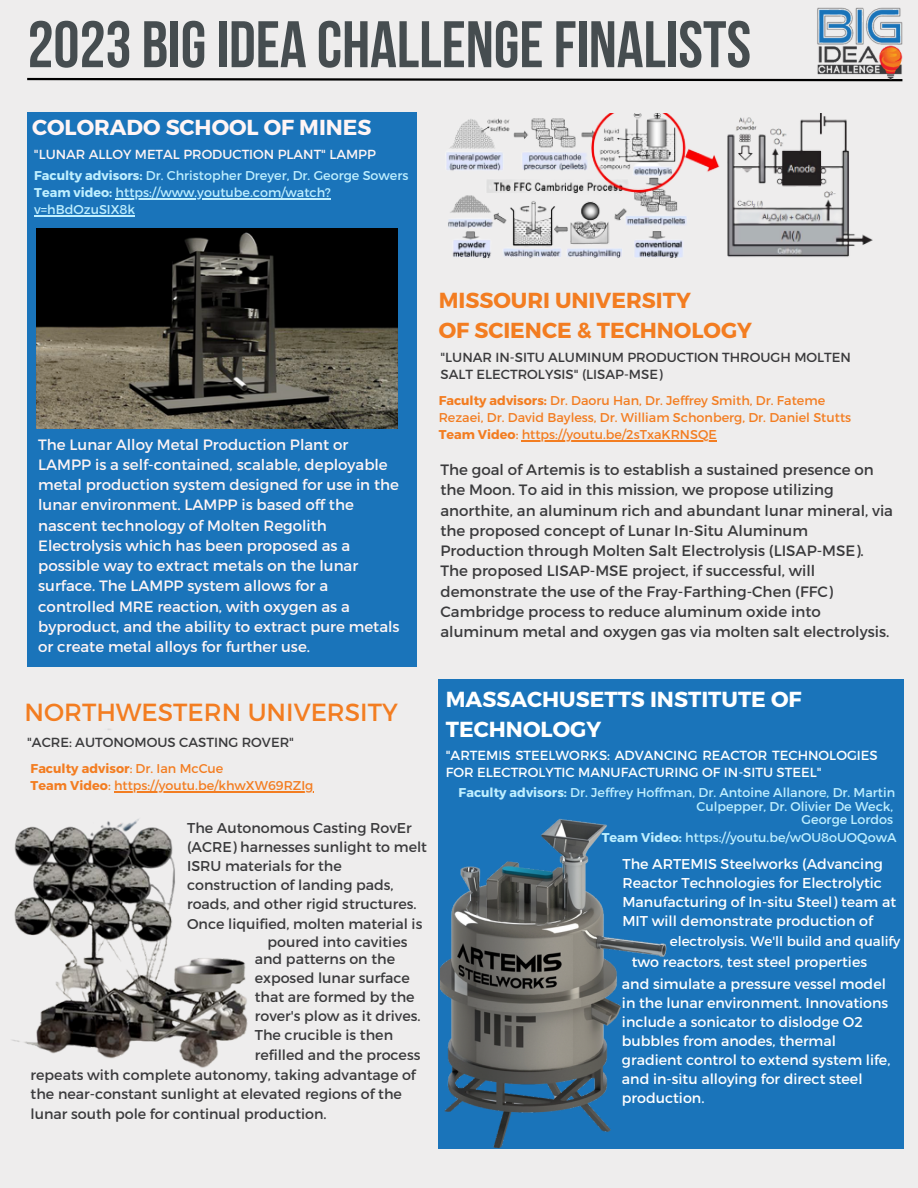
<style>
.page{position:relative;width:918px;height:1188px;background:#eeeded}
.page>*{position:absolute;margin:0;border:0;box-sizing:border-box;transform-origin:0 0}
.t1{font:65.7px "Bebas Neue Cyrillic";color:#464d50}
.t2{font:24.75px "Montserrat";color:#f37d21}
.t3{font:700 21.75px/30.3px "Montserrat";color:#f37d21}
.t4{font:700 21.75px/30.3px "Montserrat";color:#fff}
.t5{font:700 21.75px "Montserrat";color:#fff5f5}
.t6{font:15px/20.2px "Montserrat";color:#3a3a3c}
.t7{font:15px/20.2px "Montserrat";color:#fff5f5}
.t8{font:14.25px/19.2px "Montserrat";color:#3a3a3c}
.t9{font:14.25px/19.2px "Montserrat";color:#fff}
.t10{font:13.5px "Montserrat";color:#fff}
.t11{font:13.2px/17.5px "Montserrat";color:#3a3a3c}
.t12{font:13.2px/17.5px "Montserrat";color:#fff}
.t13{font:13.2px "Montserrat";color:#fff5f5}
.t14{font:12.75px/17px "Montserrat";color:#beefff}
.t15{font:12.75px/17px "Montserrat";color:#f37d21}
.s1{font-weight:700}
</style>
<div class="page">
<svg style="left:27px;top:77px;width:876px;height:5px"></svg>
<div style="left:27px;top:113px;width:390px;height:553px;background:#1a74ba"></div>
<img style="left:816px;top:8px;width:87px;height:72px">
<img style="left:36px;top:228px;width:361px;height:201px">
<img style="left:446px;top:114px;width:427px;height:145px">
<div style="left:439px;top:680px;width:465px;height:469px;background:#1a74ba"></div>
<hr style="left:116px;top:198px;width:215px;height:1px;background:#beefff">
<hr style="left:34px;top:215px;width:101px;height:1px;background:#beefff">
<hr style="left:522px;top:440px;width:195px;height:1px;background:#f37d21">
<img style="left:440px;top:819px;width:227px;height:329px">
<hr style="left:114px;top:791px;width:199px;height:1px;background:#f37d21">
<img style="left:12px;top:729px;width:277px;height:339px">
<h1 class="t1" style="left:27px;top:18px;width:725px">2023 BIGIDEA CHALLENGEFINALISTS</h1>
<h3 class="t5" style="left:32px;top:114px;width:341px">COLORADO SCHOOL OF MINES</h3>
<p class="t13" style="left:34px;top:146px;width:344px">"LUNAR ALLOY METAL PRODUCTION PLANT" LAMPP</p>
<p class="t14" style="left:34px;top:167px;width:376px"><span class="s1">Faculty advisors:</span> Dr. Christopher Dreyer, Dr. George Sowers<br><span class="s1">Team video:</span> https://www.youtube.com/watch? v=hBdOzuSIX8k</p>
<p class="t7" style="left:38px;top:433px;width:363px">The Lunar Alloy Metal Production Plant or LAMPP is a self-contained, scalable, deployable metal production system designed for use in the lunar environment. LAMPP is based off the nascent technology of Molten Regolith Electrolysis which has been proposed as a possible way to extract metals on the lunar surface. The LAMPP system allows for a controlled MRE reaction, with oxygen as a byproduct, and the ability to extract pure metals or create metal alloys for further use.</p>
<h3 class="t3" style="left:439px;top:284px;width:315px">MISSOURI UNIVERSITY<br>OF SCIENCE &amp; TECHNOLOGY</h3>
<p class="t11" style="left:440px;top:347px;width:412px">"LUNAR IN-SITU ALUMINUM PRODUCTION THROUGH MOLTEN<br>SALT ELECTROLYSIS" (LISAP-MSE)</p>
<p class="t15" style="left:439px;top:391px;width:414px"><span class="s1">Faculty advisors:</span> Dr. Daoru Han, Dr. Jeffrey Smith, Dr. Fateme<br>Rezaei, Dr. David Bayless, Dr. William Schonberg, Dr. Daniel Stutts<br><span class="s1">Team Video</span>: https://youtu.be/2sTxaKRNSQE</p>
<p class="t6" style="left:440px;top:459px;width:454px">The goal of Artemis is to establish a sustained presence on the Moon. To aid in this mission, we propose utilizing anorthite, an aluminum rich and abundant lunar mineral, via the proposed concept of Lunar In-Situ Aluminum Production through Molten Salt Electrolysis (LISAP-MSE).<br>The proposed LISAP-MSE project, if successful, will demonstrate the use of the Fray-Farthing-Chen (FFC)<br>Cambridge process to reduce aluminum oxide into aluminum metal and oxygen gas via molten salt electrolysis.</p>
<h2 class="t2" style="left:25px;top:696px;width:375px">NORTHWESTERN UNIVERSITY</h2>
<p class="t11" style="left:27px;top:733px;width:268px">"ACRE: AUTONOMOUS CASTING ROVER"</p>
<p class="t15" style="left:31px;top:759px;width:284px"><span class="s1">Faculty advisor</span>: Dr. Ian McCue<br><span class="s1">Team Video</span>: https://youtu.be/khwXW69RZIg</p>
<p class="t8" style="left:187px;top:818px;width:241px">The Autonomous Casting RovEr (ACRE) harnesses sunlight to melt<br>ISRU materials for the construction of landing pads, roads, and other rigid structures.<br>Once liquified, molten material is</p>
<p class="t8" style="left:268px;top:932px;width:141px">poured into cavities</p>
<p class="t8" style="left:255px;top:949px;width:167px">and patterns on the exposed lunar surface that are formed by the rover's plow as it drives.<br>The crucible is then refilled and the process</p>
<p class="t8" style="left:31px;top:1065px;width:387px">repeats with complete autonomy, taking advantage of the near-constant sunlight at elevated regions of the lunar south pole for continual production.</p>
<h3 class="t4" style="left:446px;top:683px;width:357px">MASSACHUSETTS INSTITUTE OF<br>TECHNOLOGY</h3>
<p class="t12" style="left:446px;top:745px;width:433px">"ARTEMIS STEELWORKS: ADVANCING REACTOR TECHNOLOGIES<br>FOR ELECTROLYTIC MANUFACTURING OF IN-SITU STEEL"</p>
<p class="t14" style="left:459px;top:784px;width:438px"><span class="s1">Faculty advisors:</span> Dr. Jeffrey Hoffman, Dr. Antoine Allanore, Dr. Martin</p>
<p class="t14" style="left:697px;top:797px;width:198px">Culpepper, Dr. Olivier De Weck,</p>
<p class="t14" style="left:602px;top:828px;width:296px"><span class="s1">Team Video:</span> https://youtu.be/wOU8oUOQowA</p>
<p class="t14" style="left:802px;top:811px;width:93px">George Lordos</p>
<p class="t9" style="left:622px;top:854px;width:275px">The ARTEMIS Steelworks (Advancing Reactor Technologies for Electrolytic Manufacturing of In-situ Steel) team at MIT will demonstrate production of</p>
<p class="t9" style="left:632px;top:951px;width:237px">two reactors, test steel properties</p>
<p class="t10" style="left:670px;top:933px;width:232px">electrolysis. We'll build and qualify</p>
<p class="t9" style="left:622px;top:973px;width:270px">and simulate a pressure vessel model in the lunar environment. Innovations include a sonicator to dislodge O2 bubbles from anodes, thermal gradient control to extend system life, and in-situ alloying for direct steel production.</p>
</div>
